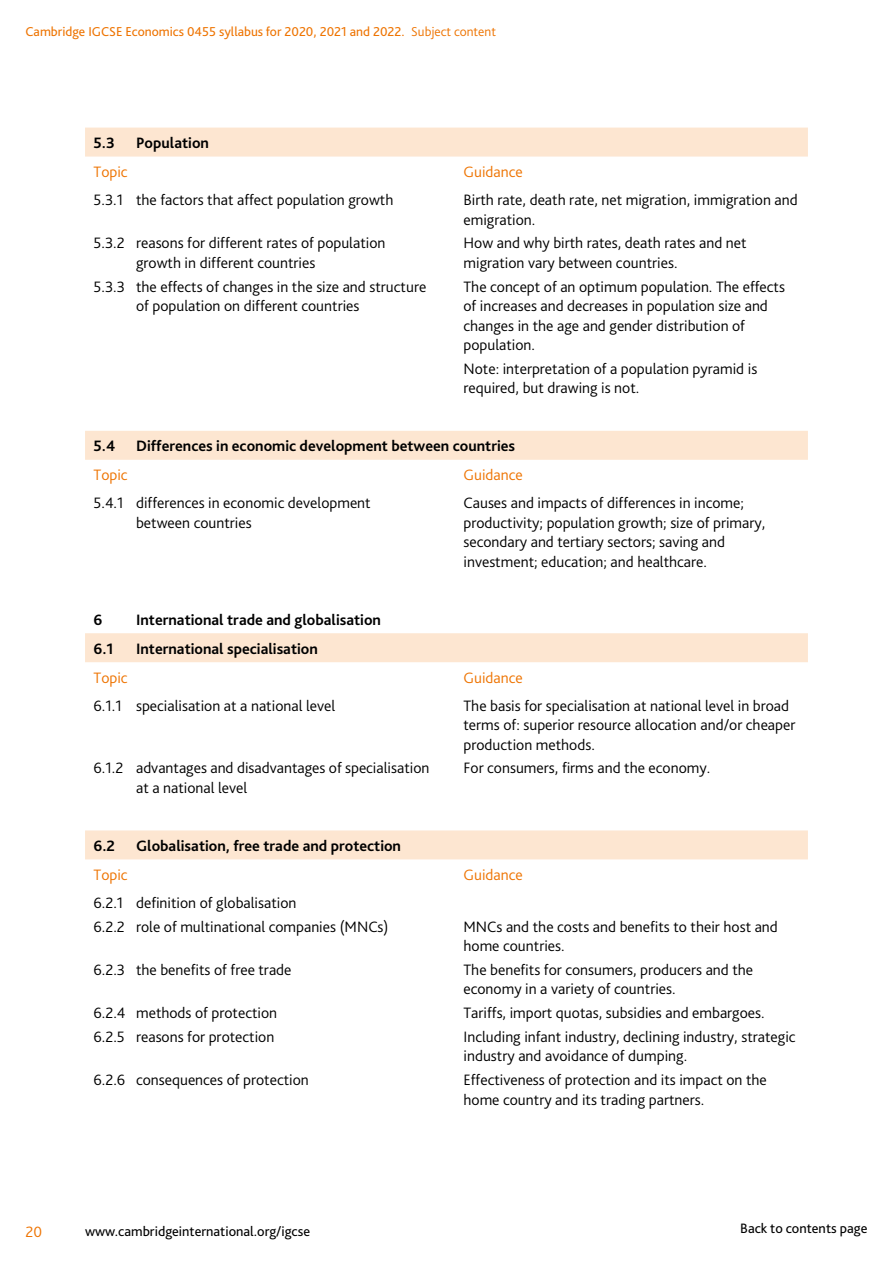
<style>
.page{position:relative;width:893px;height:1263px;background:#fff}
.page>*{position:absolute;margin:0;border:0;box-sizing:border-box;transform-origin:0 0}
.t1{font:300 15.75px/19.5px "Bliss Pro";color:#000}
.t2{font:700 15.75px "Bliss Pro";color:#000}
.t3{font:300 15.75px "Bliss Pro";color:#ee7402}
.t4{font:14.25px "Bliss Pro";color:#000}
.t5{font:13.5px "Bliss Pro";color:#ee7402}
.s1{font-weight:300}
</style>
<div class="page">
<svg style="left:85px;top:128px;width:723px;height:731px"></svg>
<p class="t5" style="left:26px;top:23px;width:472px">Cambridge IGCSE Economics 0455 syllabus for 2020, 2021 and 2022. <span class="s1">Subject content</span></p>
<p class="t2" style="left:94px;top:133px;width:23px">5.3</p>
<p class="t2" style="left:136px;top:133px;width:74px">Population</p>
<p class="t3" style="left:94px;top:162px;width:36px">Topic</p>
<p class="t1" style="left:94px;top:190px;width:301px">5.3.1 the factors that affect population growth</p>
<p class="t1" style="left:136px;top:233px;width:251px;text-indent:-43px">5.3.2 reasons for different rates of population growth in different countries</p>
<p class="t1" style="left:136px;top:276px;width:292px;text-indent:-43px">5.3.3 the effects of changes in the size and structure of population on different countries</p>
<p class="t3" style="left:463px;top:162px;width:61px">Guidance</p>
<p class="t1" style="left:463px;top:190px;width:336px">Birth rate, death rate, net migration, immigration and emigration.</p>
<p class="t1" style="left:463px;top:233px;width:285px">How and why birth rates, death rates and net migration vary between countries.</p>
<p class="t1" style="left:463px;top:276px;width:323px">The concept of an optimum population. The effects of increases and decreases in population size and changes in the age and gender distribution of population.</p>
<p class="t1" style="left:463px;top:359px;width:295px">Note: interpretation of a population pyramid is required, but drawing is not.</p>
<p class="t2" style="left:94px;top:436px;width:23px">5.4</p>
<p class="t2" style="left:136px;top:436px;width:381px">Differences in economic development between countries</p>
<p class="t3" style="left:94px;top:465px;width:36px">Topic</p>
<p class="t1" style="left:136px;top:493px;width:236px;text-indent:-43px">5.4.1 differences in economic development between countries</p>
<p class="t3" style="left:463px;top:465px;width:61px">Guidance</p>
<p class="t1" style="left:463px;top:493px;width:303px">Causes and impacts of differences in income; productivity; population growth; size of primary, secondary and tertiary sectors; saving and investment; education; and healthcare.</p>
<p class="t2" style="left:94px;top:610px;width:10px">6</p>
<p class="t2" style="left:136px;top:610px;width:246px">International trade and globalisation</p>
<p class="t2" style="left:94px;top:639px;width:22px">6.1</p>
<p class="t2" style="left:136px;top:639px;width:183px">International specialisation</p>
<p class="t3" style="left:94px;top:668px;width:36px">Topic</p>
<p class="t1" style="left:94px;top:696px;width:243px">6.1.1 specialisation at a national level</p>
<p class="t1" style="left:136px;top:758px;width:295px;text-indent:-43px">6.1.2 advantages and disadvantages of specialisation at a national level</p>
<p class="t2" style="left:94px;top:836px;width:23px">6.2</p>
<p class="t2" style="left:136px;top:836px;width:266px">Globalisation, free trade and protection</p>
<p class="t3" style="left:94px;top:865px;width:36px">Topic</p>
<p class="t1" style="left:94px;top:891px;width:296px;line-height:23.7px">6.2.1 definition of globalisation<br>6.2.2 role of multinational companies (MNCs)</p>
<p class="t1" style="left:94px;top:960px;width:200px">6.2.3 the benefits of free trade</p>
<p class="t1" style="left:94px;top:1001px;width:185px;line-height:23.7px">6.2.4 methods of protection<br>6.2.5 reasons for protection</p>
<p class="t1" style="left:94px;top:1070px;width:217px">6.2.6 consequences of protection</p>
<p class="t3" style="left:463px;top:668px;width:61px">Guidance</p>
<p class="t1" style="left:463px;top:696px;width:333px">The basis for specialisation at national level in broad terms of: superior resource allocation and/or cheaper production methods.</p>
<p class="t1" style="left:463px;top:758px;width:248px">For consumers, firms and the economy.</p>
<p class="t3" style="left:463px;top:865px;width:61px">Guidance</p>
<p class="t1" style="left:463px;top:917px;width:316px">MNCs and the costs and benefits to their host and home countries.</p>
<p class="t1" style="left:463px;top:960px;width:291px">The benefits for consumers, producers and the economy in a variety of countries.</p>
<p class="t1" style="left:463px;top:1001px;width:334px;line-height:23.7px">Tariffs, import quotas, subsidies and embargoes.<br>Including infant industry, declining industry, strategic</p>
<p class="t1" style="left:463px;top:1044px;width:305px;line-height:23.7px">industry and avoidance of dumping.<br>Effectiveness of protection and its impact on the</p>
<p class="t1" style="left:463px;top:1090px;width:242px">home country and its trading partners.</p>
<p class="t3" style="left:26px;top:1222px;width:18px">20</p>
<p class="t4" style="left:85px;top:1222px;width:227px">www.cambridgeinternational.org/igcse</p>
<p class="t4" style="left:740px;top:1219px;width:129px">Back to contents page</p>
</div>
